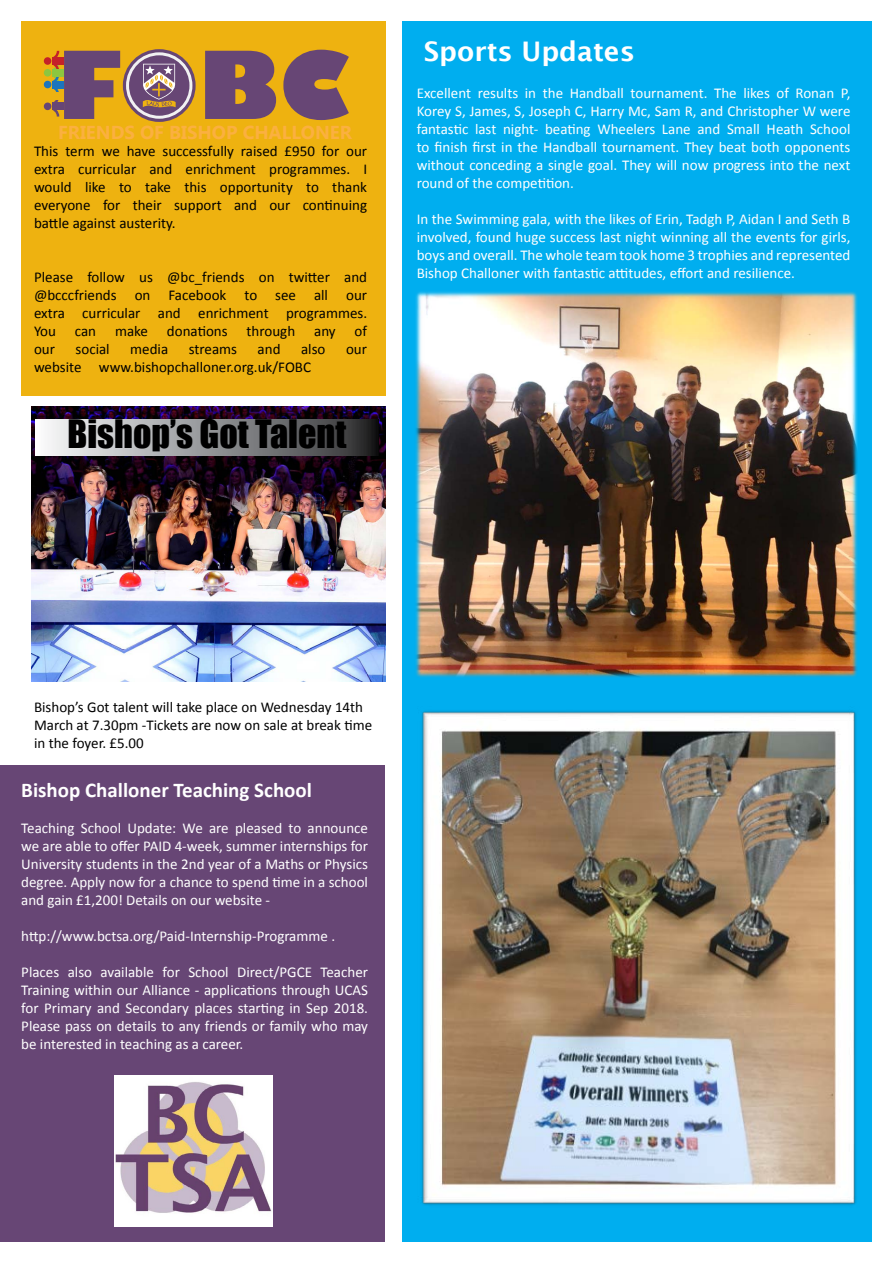
<style>
.page{position:relative;width:893px;height:1263px;background:#fff}
.page>*{position:absolute;margin:0;border:0;box-sizing:border-box;transform-origin:0 0}
.t1{font:800 91.5px "Gill Sans";color:#674675}
.t2{font:36px "Impact";color:#000}
.t3{font:600 27px "Lucida Sans";color:#fff}
.t4{font:700 21px "Calibri";color:#fff}
.t5{font:700 18.75px "Gadugi";color:#fbb040}
.t6{font:15px/18px "Calibri";color:#fff;text-align:justify}
.t7{font:15px/18px "Calibri";color:#000;text-align:justify}
</style>
<div class="page">
<div style="left:21px;top:21px;width:365px;height:374px;background:#eeb210"></div>
<svg style="left:123px;top:49px;width:73px;height:73px"></svg>
<svg style="left:126px;top:52px;width:66px;height:67px"></svg>
<div style="left:129px;top:55px;width:60px;height:61px;background:#674675;border-radius:50%"></div>
<svg style="left:143px;top:64px;width:33px;height:43px"></svg>
<div style="left:53px;top:103px;width:11px;height:7px;background:#674675"></div>
<div style="left:53px;top:81px;width:11px;height:7px;background:#1c75bc"></div>
<svg style="left:44px;top:51px;width:15px;height:66px"></svg>
<div style="left:53px;top:92px;width:11px;height:7px;background:#eeb211"></div>
<div style="left:53px;top:69px;width:11px;height:7px;background:#8dc63f"></div>
<div style="left:53px;top:57px;width:11px;height:8px;background:#c42129"></div>
<div style="left:403px;top:21px;width:469px;height:1221px;background:#00aeef"></div>
<img style="left:421px;top:710px;width:436px;height:496px">
<img style="left:415px;top:291px;width:442px;height:386px">
<img style="left:31px;top:407px;width:355px;height:274px">
<svg style="left:35px;top:420px;width:343px;height:35px;background:#949597"></svg>
<div style="left:0;top:765px;width:384px;height:477px;background:#674675"></div>
<img style="left:115px;top:1075px;width:157px;height:152px">
<h1 class="t1" style="left:199px;top:28px;width:153px">BC</h1>
<h1 class="t1" style="left:57px;top:28px;width:64px">F</h1>
<p class="t5" style="left:58px;top:121px;width:295px">FRIENDS OF BISHOP CHALLONER</p>
<p class="t7" style="left:34px;top:142px;width:335px">This term we have successfully raised £950 for our extra curricular and enrichment programmes. I would like to take this opportunity to thank everyone for their support and our continuing battle against austerity.</p>
<p class="t7" style="left:34px;top:268px;width:335px">Please follow us @bc_friends on twitter and @bcccfriends on Facebook to see all our extra curricular and enrichment programmes.<br>You</p>
<p class="t7" style="left:75px;top:322px;width:23px">can</p>
<p class="t7" style="left:115px;top:322px;width:34px">make</p>
<p class="t7" style="left:167px;top:322px;width:62px">donations</p>
<p class="t7" style="left:247px;top:322px;width:50px">through</p>
<p class="t7" style="left:314px;top:322px;width:23px">any</p>
<p class="t7" style="left:355px;top:322px;width:14px">of</p>
<p class="t7" style="left:34px;top:340px;width:23px">our</p>
<p class="t7" style="left:76px;top:340px;width:36px">social</p>
<p class="t7" style="left:130px;top:340px;width:39px">media</p>
<p class="t7" style="left:189px;top:340px;width:50px">streams</p>
<p class="t7" style="left:258px;top:340px;width:24px">and</p>
<p class="t7" style="left:301px;top:340px;width:26px">also</p>
<p class="t7" style="left:346px;top:340px;width:23px">our</p>
<p class="t7" style="left:34px;top:358px;width:279px">website www.bishopchalloner.org.uk/FOBC</p>
<h2 class="t2" style="left:68px;top:406px;width:280px">Bishop’s Got Talent</h2>
<h3 class="t3" style="left:424px;top:35px;width:213px">Sports Updates</h3>
<p class="t6" style="left:417px;top:84px;width:435px">Excellent results in the Handball tournament. The likes of Ronan P, Korey S, James, S, Joseph C, Harry Mc, Sam R, and Christopher W were fantastic last night- beating Wheelers Lane and Small Heath School to finish first in the Handball tournament. They beat both opponents without conceding a single goal. They will now progress into the next round of the competition.</p>
<p class="t6" style="left:417px;top:210px;width:435px">In the Swimming gala, with the likes of Erin, Tadgh P, Aidan I and Seth B involved, found huge success last night winning all the events for girls, boys and overall. The whole team took home 3 trophies and represented Bishop Challoner with fantastic attitudes, effort and resilience.</p>
<p class="t7" style="left:34px;top:697px;width:340px;text-align:left">Bishop’s Got talent will take place on Wednesday 14th<br>March at 7.30pm -Tickets are now on sale at break time in the foyer. £5.00</p>
<h3 class="t4" style="left:21px;top:776px;width:292px">Bishop Challoner Teaching School</h3>
<p class="t6" style="left:21px;top:819px;width:348px">Teaching School Update: We are pleased to announce we are able to offer PAID 4-week, summer internships for University students in the 2nd year of a Maths or Physics degree. Apply now for a chance to spend time in a school and gain £1,200! Details on our website -</p>
<p class="t6" style="left:21px;top:927px;width:315px">http://www.bctsa.org/Paid-Internship-Programme .</p>
<p class="t6" style="left:21px;top:963px;width:348px">Places also available for School Direct/PGCE Teacher Training within our Alliance - applications through UCAS for Primary and Secondary places starting in Sep 2018.<br>Please pass on details to any friends or family who may be interested in teaching as a career.</p>
</div>
